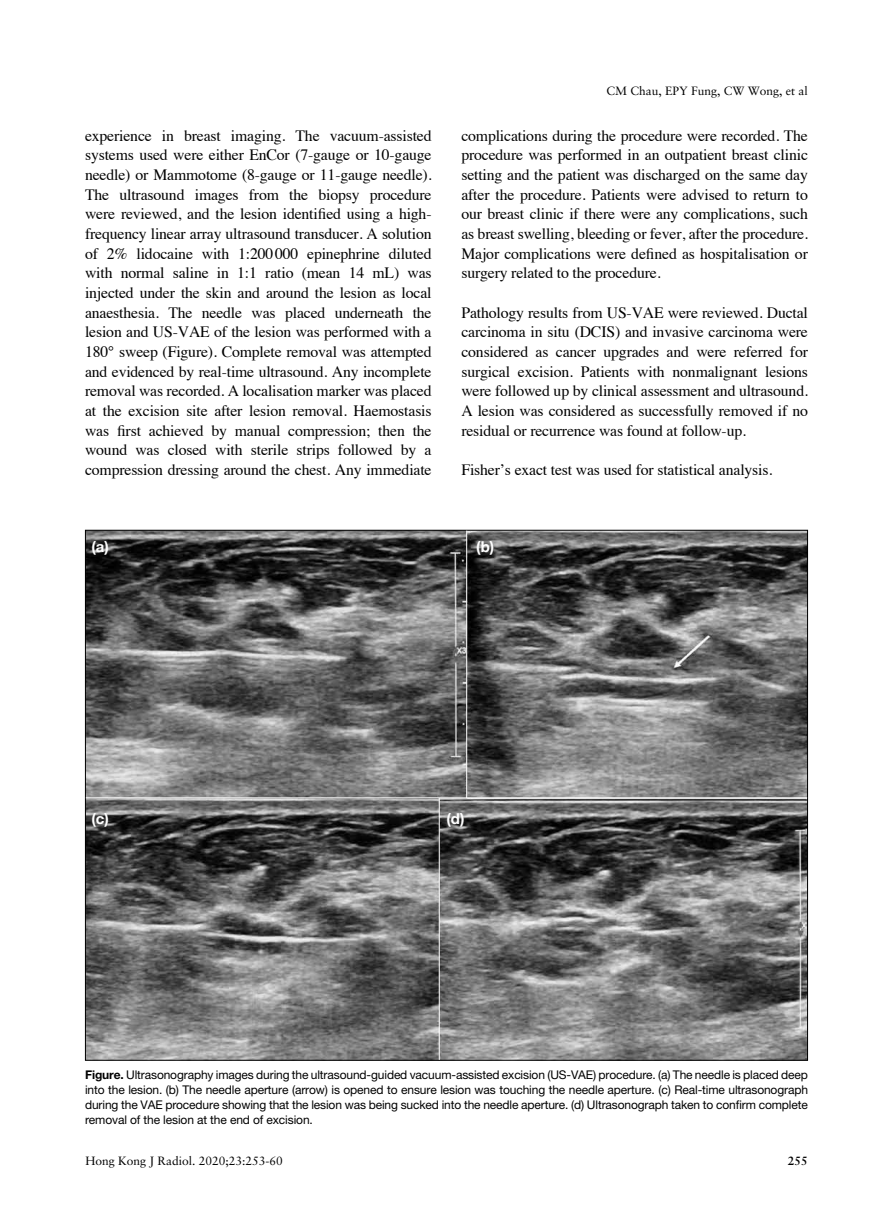
<style>
.page{position:relative;width:893px;height:1229px;background:#fff}
.page>*{position:absolute;margin:0;border:0;box-sizing:border-box;transform-origin:0 0}
.t1{font:15.75px/19.6px "Times";letter-spacing:-.01em;color:#000;text-align:justify}
.t2{font:700 15px "Helvetica Neue";color:#fff}
.t3{font:12px/15px "Helvetica Neue";letter-spacing:-.01em;color:#000;text-align:justify}
.t4{font:12px "Sabon";color:#000}
.t5{font:700 12px "Sabon";color:#000}
.s1{font-weight:700}
</style>
<div class="page">
<img style="left:87px;top:532px;width:719px;height:526px">
<hr style="left:86px;top:797px;width:721px;height:1px;background:#fff">
<hr style="left:466px;top:531px;width:1px;height:267px;background:#fff">
<hr style="left:439px;top:798px;width:1px;height:262px;background:#fff">
<p class="t4" style="left:607px;top:84px;width:203px">CM Chau, EPY Fung, CW Wong, et al</p>
<p class="t1" style="left:85px;top:124px;width:348px">experience in breast imaging. The vacuum-assisted systems used were either EnCor (7-gauge or 10-gauge needle) or Mammotome (8-gauge or 11-gauge needle).<br>The ultrasound images from the biopsy procedure were reviewed, and the lesion identified using a high&shy;frequency linear array ultrasound transducer. A solution of 2% lidocaine with 1:200000 epinephrine diluted with normal saline in 1:1 ratio (mean 14 mL) was injected under the skin and around the lesion as local anaesthesia. The needle was placed underneath the lesion and US-VAE of the lesion was performed with a 180° sweep (Figure). Complete removal was attempted and evidenced by real-time ultrasound. Any incomplete removal was recorded. A localisation marker was placed at the excision site after lesion removal. Haemostasis was first achieved by manual compression; then the wound was closed with sterile strips followed by a compression dressing around the chest. Any immediate</p>
<p class="t1" style="left:461px;top:124px;width:348px">complications during the procedure were recorded. The procedure was performed in an outpatient breast clinic setting and the patient was discharged on the same day after the procedure. Patients were advised to return to our breast clinic if there were any complications, such as breast swelling, bleeding or fever, after the procedure.<br>Major complications were defined as hospitalisation or surgery related to the procedure.</p>
<p class="t1" style="left:461px;top:301px;width:348px">Pathology results from US-VAE were reviewed. Ductal carcinoma in situ (DCIS) and invasive carcinoma were considered as cancer upgrades and were referred for surgical excision. Patients with nonmalignant lesions were followed up by clinical assessment and ultrasound.<br>A lesion was considered as successfully removed if no residual or recurrence was found at follow-up.</p>
<p class="t1" style="left:461px;top:458px;width:312px">Fisher’s exact test was used for statistical analysis.</p>
<p class="t2" style="left:91px;top:537px;width:19px">(a)</p>
<p class="t2" style="left:91px;top:809px;width:19px">(c)</p>
<p class="t2" style="left:476px;top:537px;width:20px">(b)</p>
<p class="t2" style="left:446px;top:809px;width:20px">(d)</p>
<p class="t3" style="left:85px;top:1066px;width:724px"><span class="s1">Figure.</span> Ultrasonography images during the ultrasound-guided vacuum-assisted excision (US-VAE) procedure. (a) The needle is placed deep into the lesion. (b) The needle aperture (arrow) is opened to ensure lesion was touching the needle aperture. (c) Real-time ultrasonograph during the VAE procedure showing that the lesion was being sucked into the needle aperture. (d) Ultrasonograph taken to confirm complete removal of the lesion at the end of excision.</p>
<p class="t4" style="left:85px;top:1153px;width:199px">Hong Kong J Radiol. 2020;23:253-60</p>
<p class="t5" style="left:788px;top:1153px;width:22px">255</p>
</div>
